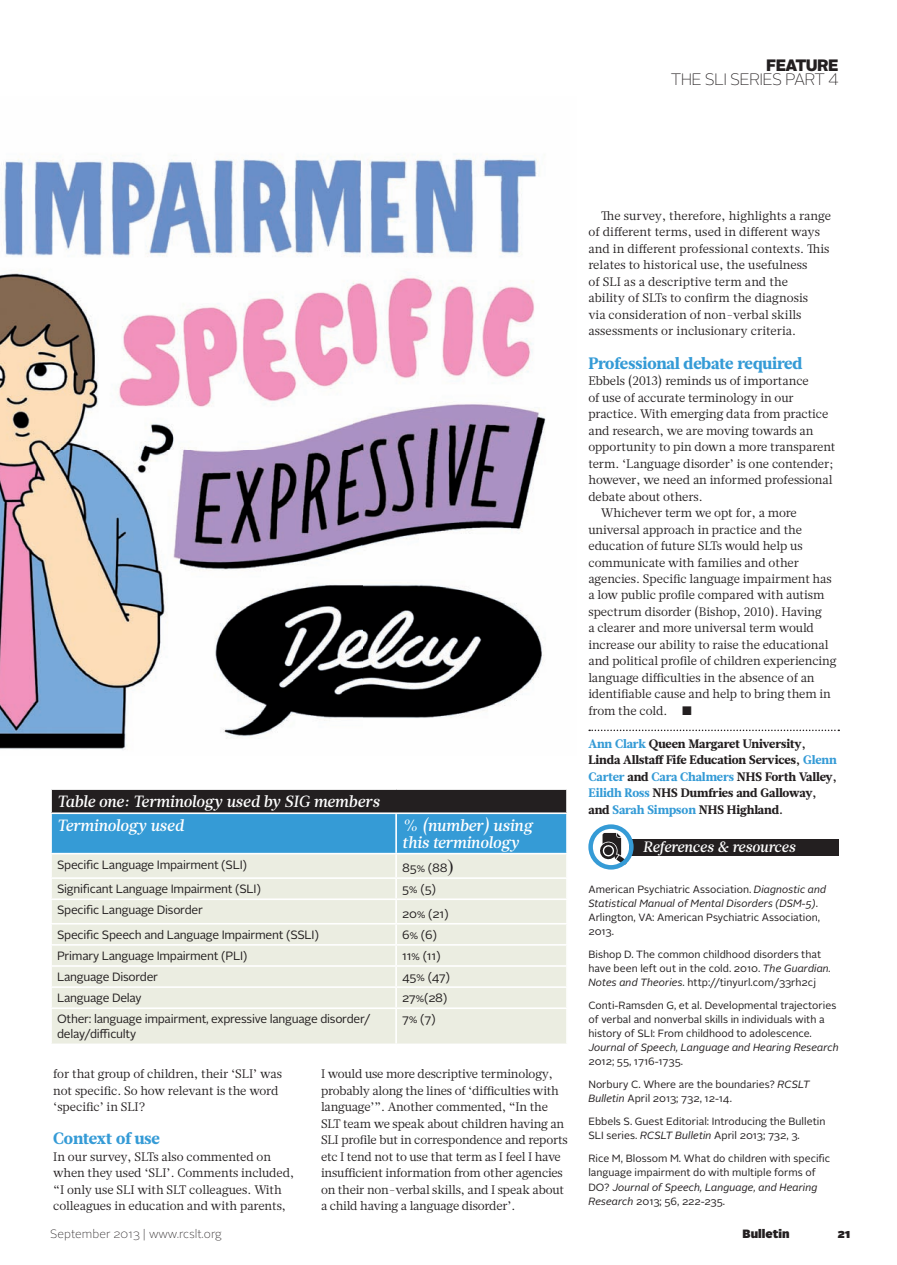
<style>
.page{position:relative;width:897px;height:1265px;background:#fff}
.page>*{position:absolute;margin:0;border:0;box-sizing:border-box;transform-origin:0 0}
.t1{font:900 16.5px "Glosa Text";letter-spacing:-.005em;color:#359bd6}
.t2{font:100 16.5px/13.5px "Alright Sans";letter-spacing:-.04em;color:#231f20;text-align:right}
.t3{font:italic 500 16.2px/24.2px "Glosa";color:#fff}
.t4{font:italic 500 15px "Glosa";letter-spacing:-.01em;color:#fff}
.t5{font:12.3px/16.5px "Glosa Text";letter-spacing:-.005em;color:#231f20}
.t6{font:900 12.3px/16.5px "Glosa Text";color:#231f20}
.t7{font:12px/15px "Alright Sans";letter-spacing:-.02em;color:#231f20}
.t8{font:100 12px "Alright Sans";color:#231f20}
.t9{font:900 12px "Alright Sans";color:#231f20}
.t10{font:10.5px/14.1px "Alright Sans";color:#231f20}
.s1{font-weight:900}
.s2{font-family:"Times New Roman";font-size:18px}
.s3{font-family:"Alright Sans"}
.s4{color:#359bd6}
.s5{font-style:italic}
</style>
<div class="page">
<div style="left:52px;top:1009px;width:514px;height:34px;background:#ebede1"></div>
<hr style="left:395px;top:1009px;width:2px;height:34px;background:#fff">
<svg style="left:51px;top:790px;width:516px;height:217px;background:#b7cacd"></svg>
<hr style="left:50px;top:812px;width:517px;height:2px;background:#fff">
<svg style="left:589px;top:729px;width:250px;height:2px"></svg>
<div style="left:629px;top:839px;width:210px;height:17px;background:#231f20"></div>
<svg style="left:599px;top:833px;width:28px;height:32px"></svg>
<div style="left:588px;top:824px;width:45px;height:45px;border:4px solid #359bd6;border-radius:50%"></div>
<img style="left:0;top:156px;width:546px;height:594px">
<p class="t2" style="left:670px;top:60px;width:169px"><span class="s1">FEATURE<br></span>THE SLI SERIES PART 4</p>
<p class="t3" style="left:57px;top:791px;width:324px">Table one: Terminology used by SIG members<br>Terminology used</p>
<p class="t3" style="left:402px;top:819px;width:132px;line-height:16.2px">% (number) using this terminology</p>
<p class="t7" style="left:57px;top:858px;width:191px">Specific Language Impairment (SLI)</p>
<p class="t7" style="left:402px;top:861px;width:53px">85% (88<span class="s2">)</span></p>
<p class="t7" style="left:57px;top:882px;width:205px">Significant Language Impairment (SLI)</p>
<p class="t7" style="left:402px;top:882px;width:35px">5% (5)</p>
<p class="t7" style="left:57px;top:903px;width:147px">Specific Language Disorder</p>
<p class="t7" style="left:402px;top:907px;width:48px">20% (21)</p>
<p class="t7" style="left:57px;top:928px;width:263px">Specific Speech and Language Impairment (SSLI)</p>
<p class="t7" style="left:402px;top:928px;width:36px">6% (6)</p>
<p class="t7" style="left:57px;top:949px;width:192px">Primary Language Impairment (PLI)</p>
<p class="t7" style="left:402px;top:949px;width:40px">11% (11)</p>
<p class="t7" style="left:57px;top:970px;width:102px">Language Disorder</p>
<p class="t7" style="left:402px;top:970px;width:49px">45% (47)</p>
<p class="t7" style="left:57px;top:991px;width:86px">Language Delay</p>
<p class="t7" style="left:402px;top:991px;width:47px">27%(28)</p>
<p class="t7" style="left:57px;top:1012px;width:314px">Other: language impairment, expressive language disorder/ delay/difficulty</p>
<p class="t7" style="left:402px;top:1012px;width:35px">7% (7)</p>
<p class="t5" style="left:53px;top:1067px;width:230px">for that group of children, their ‘SLI’ was not specific. So how relevant is the word ‘specific’ in SLI?</p>
<p class="t1" style="left:53px;top:1132px;width:108px">Context of use</p>
<p class="t5" style="left:53px;top:1149px;width:242px">In our survey, SLTs also commented on when they used ‘SLI’. Comments included, “I only use SLI with SLT colleagues. With colleagues in education and with parents,</p>
<p class="t5" style="left:321px;top:1067px;width:248px">I would use more descriptive terminology, probably along the lines of ‘difficulties with language’”. Another commented, “In the SLT team we speak about children having an SLI profile but in correspondence and reports etc I tend not to use that term as I feel I have insufficient information from other agencies on their non-verbal skills, and I speak about a child having a language disorder’.</p>
<p class="t5" style="left:588px;top:209px;width:244px;text-indent:13px">The survey, therefore, highlights a range of different terms, used in different ways and in different professional contexts. This relates to historical use, the usefulness<br>of SLI as a descriptive term and the<br>ability of SLTs to confirm the diagnosis<br>via consideration of non-verbal skills assessments or inclusionary criteria.</p>
<p class="t1" style="left:588px;top:357px;width:216px">Professional debate required</p>
<p class="t5" style="left:588px;top:374px;width:222px">Ebbels (2013) reminds us of importance</p>
<p class="t5" style="left:588px;top:390px;width:207px">of use of accurate terminology in our</p>
<p class="t5" style="left:588px;top:407px;width:241px">practice. With emerging data from practice</p>
<p class="t5" style="left:588px;top:423px;width:226px">and research, we are moving towards an</p>
<p class="t5" style="left:588px;top:440px;width:248px">opportunity to pin down a more transparent</p>
<p class="t5" style="left:588px;top:456px;width:246px">term. ‘Language disorder’ is one contender;</p>
<p class="t5" style="left:588px;top:472px;width:245px">however, we need an informed professional</p>
<p class="t5" style="left:588px;top:489px;width:116px">debate about others.</p>
<p class="t5" style="left:601px;top:505px;width:197px">Whichever term we opt for, a more</p>
<p class="t5" style="left:588px;top:522px;width:215px">universal approach in practice and the</p>
<p class="t5" style="left:588px;top:538px;width:216px">education of future SLTs would help us</p>
<p class="t5" style="left:588px;top:555px;width:212px">communicate with families and other</p>
<p class="t5" style="left:588px;top:571px;width:245px">agencies. Specific language impairment has</p>
<p class="t5" style="left:588px;top:588px;width:237px">a low public profile compared with autism</p>
<p class="t5" style="left:588px;top:604px;width:235px">spectrum disorder (Bishop, 2010). Having</p>
<p class="t5" style="left:588px;top:621px;width:227px">a clearer and more universal term would</p>
<p class="t5" style="left:588px;top:637px;width:241px">increase our ability to raise the educational</p>
<p class="t5" style="left:588px;top:654px;width:250px">and political profile of children experiencing</p>
<p class="t5" style="left:588px;top:670px;width:228px">language difficulties in the absence of an</p>
<p class="t5" style="left:588px;top:687px;width:244px">identifiable cause and help to bring them in</p>
<p class="t5" style="left:588px;top:703px;width:106px">from the cold. <span class="s3">■</span></p>
<p class="t6" style="left:588px;top:736px;width:250px"><span class="s4">Ann Clark</span> Queen Margaret University, Linda Allstaff Fife Education Services, <span class="s4">Glenn Carter</span> and <span class="s4">Cara Chalmers</span> NHS Forth Valley, <span class="s4">Eilidh Ross</span> NHS Dumfries and Galloway, and <span class="s4">Sarah Simpson</span> NHS Highland.</p>
<p class="t4" style="left:643px;top:841px;width:154px">References &amp; resources</p>
<p class="t10" style="left:588px;top:882px;width:239px">American Psychiatric Association. <span class="s5">Diagnostic and Statistical Manual of Mental Disorders (DSM-5)</span>.<br>Arlington, VA: American Psychiatric Association, 2013.</p>
<p class="t10" style="left:588px;top:948px;width:244px">Bishop D. The common childhood disorders that have been left out in the cold. 2010. <span class="s5">The Guardian.<br>Notes and Theories</span>. http://tinyurl.com/33rh2cj</p>
<p class="t10" style="left:588px;top:999px;width:252px">Conti-Ramsden G, et al. Developmental trajectories of verbal and nonverbal skills in individuals with a history of SLI: From childhood to adolescence.<br><span class="s5">Journal of Speech, Language and Hearing Research </span>2012; 55, 1716-1735.</p>
<p class="t10" style="left:588px;top:1078px;width:223px">Norbury C. Where are the boundaries? <span class="s5">RCSLT<br>Bulletin</span> April 2013; 732, 12-14.</p>
<p class="t10" style="left:588px;top:1115px;width:238px">Ebbels S. Guest Editorial: Introducing the Bulletin<br>SLI series. <span class="s5">RCSLT Bulletin</span> April 2013; 732, 3.</p>
<p class="t10" style="left:588px;top:1152px;width:243px">Rice M, Blossom M. What do children with specific language impairment do with multiple forms of DO? <span class="s5">Journal of Speech, Language, and Hearing Research</span> 2013; 56, 222-235.</p>
<p class="t8" style="left:50px;top:1229px;width:173px">September 2013 | www.rcslt.org</p>
<p class="t9" style="left:742px;top:1229px;width:49px">Bulletin</p>
<p class="t9" style="left:837px;top:1229px;width:14px">21</p>
</div>
